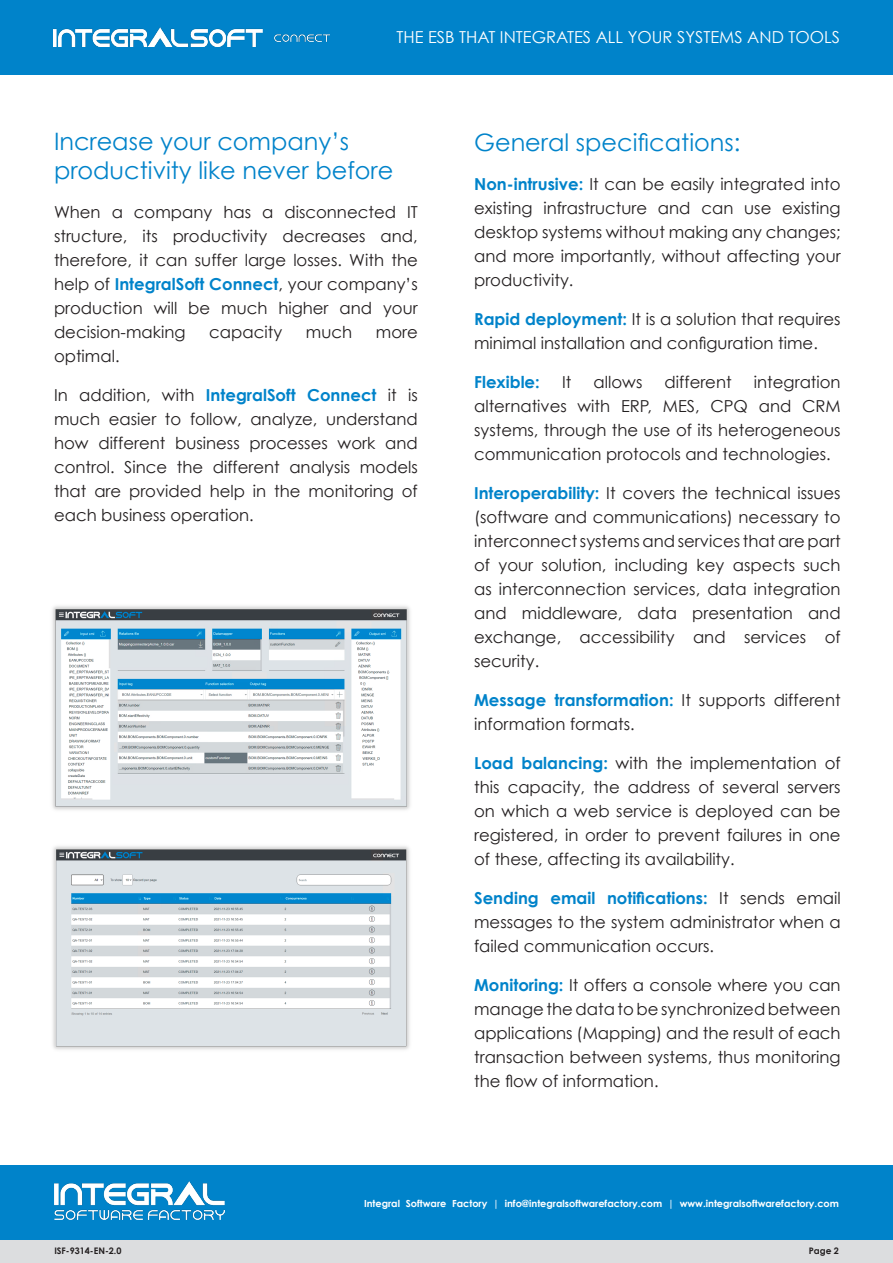
<style>
.page{position:relative;width:893px;height:1263px;background:#fff}
.page>*{position:absolute;margin:0;border:0;box-sizing:border-box;transform-origin:0 0}
.t1{font:24px/28.8px "Century Gothic";color:#0083ca}
.t2{font:16.5px/24px "Century Gothic";color:#231f20;text-align:justify}
.t3{font:16.5px "Century Gothic";color:#fff}
.t4{font:700 16.5px "Century Gothic";color:#0083ca}
.t5{font:700 9.75px "Century Gothic";color:#fff}
.t6{font:700 9px "Century Gothic";color:#231f20}
.s1{font-weight:700;color:#0083ca}
</style>
<div class="page">
<div style="left:0;top:0;width:893px;height:74px;background:#0083ca"></div>
<img style="left:53px;top:27px;width:277px;height:19px">
<div style="left:0;top:1239px;width:893px;height:24px;background:#dcdddf"></div>
<div style="left:0;top:1165px;width:893px;height:74px;background:#0083ca"></div>
<img style="left:55px;top:1181px;width:169px;height:38px">
<img style="left:52px;top:606px;width:358px;height:444px">
<p class="t3" style="left:396px;top:25px;width:445px">THE ESB THAT INTEGRATES ALL YOUR SYSTEMS AND TOOLS</p>
<p class="t1" style="left:54px;top:126px;width:341px">Increase your company’s productivity like never before</p>
<p class="t2" style="left:54px;top:199px;width:365px">When a company has a disconnected IT structure, its productivity decreases and, therefore, it can suffer large losses. With the</p>
<p class="t2" style="left:54px;top:271px;width:365px">help of <span class="s1">IntegralSoft Connect</span>, your company’s production will be much higher and your decision-making</p>
<p class="t2" style="left:209px;top:319px;width:74px">capacity</p>
<p class="t2" style="left:306px;top:319px;width:48px">much</p>
<p class="t2" style="left:376px;top:319px;width:43px">more</p>
<p class="t2" style="left:54px;top:343px;width:67px">optimal.</p>
<p class="t2" style="left:54px;top:382px;width:365px">In addition, with <span class="s1">IntegralSoft Connect</span> it is much easier to follow, analyze, understand how different business processes work and control. Since the different analysis models that are provided help in the monitoring of each business operation.</p>
<p class="t1" style="left:474px;top:128px;width:268px">General specifications:</p>
<p class="t2" style="left:474px;top:172px;width:368px"><span class="s1">Non-intrusive:</span> It can be easily integrated into existing infrastructure and can use existing desktop systems without making any changes; and more importantly, without affecting your productivity.</p>
<p class="t2" style="left:474px;top:307px;width:368px"><span class="s1">Rapid deployment:</span> It is a solution that requires minimal installation and configuration time.</p>
<p class="t4" style="left:474px;top:370px;width:67px">Flexible:</p>
<p class="t2" style="left:562px;top:370px;width:11px">It</p>
<p class="t2" style="left:594px;top:370px;width:50px">allows</p>
<p class="t2" style="left:665px;top:370px;width:69px">different</p>
<p class="t2" style="left:474px;top:370px;width:368px;text-indent:280px">integration alternatives with ERP, MES, CPQ and CRM systems, through the use of its heterogeneous communication protocols and technologies.</p>
<p class="t2" style="left:474px;top:481px;width:368px"><span class="s1">Interoperability:</span> It covers the technical issues (software and communications) necessary to interconnect systems and services that are part of your solution, including key aspects such as interconnection services, data integration and middleware, data presentation and exchange, accessibility and services of security.</p>
<p class="t2" style="left:474px;top:688px;width:368px"><span class="s1">Message transformation:</span> It supports different information formats.</p>
<p class="t2" style="left:474px;top:751px;width:368px"><span class="s1">Load balancing:</span> with the implementation of this capacity, the address of several servers on which a web service is deployed can be registered, in order to prevent failures in one</p>
<p class="t2" style="left:474px;top:847px;width:262px">of these, affecting its availability.</p>
<p class="t2" style="left:474px;top:886px;width:368px"><span class="s1">Sending email notifications:</span> It sends email messages to the system administrator when a failed communication occurs.</p>
<p class="t2" style="left:474px;top:973px;width:368px"><span class="s1">Monitoring:</span> It offers a console where you can manage the data to be synchronized between applications (Mapping) and the result of each transaction between systems, thus monitoring the flow of information.</p>
<p class="t5" style="left:364px;top:1196px;width:476px">Integral Software Factory | info@integralsoftwarefactory.com | www.integralsoftwarefactory.com</p>
<p class="t6" style="left:54px;top:1244px;width:68px">ISF-9314-EN-2.0</p>
<p class="t6" style="left:809px;top:1244px;width:32px">Page 2</p>
</div>
